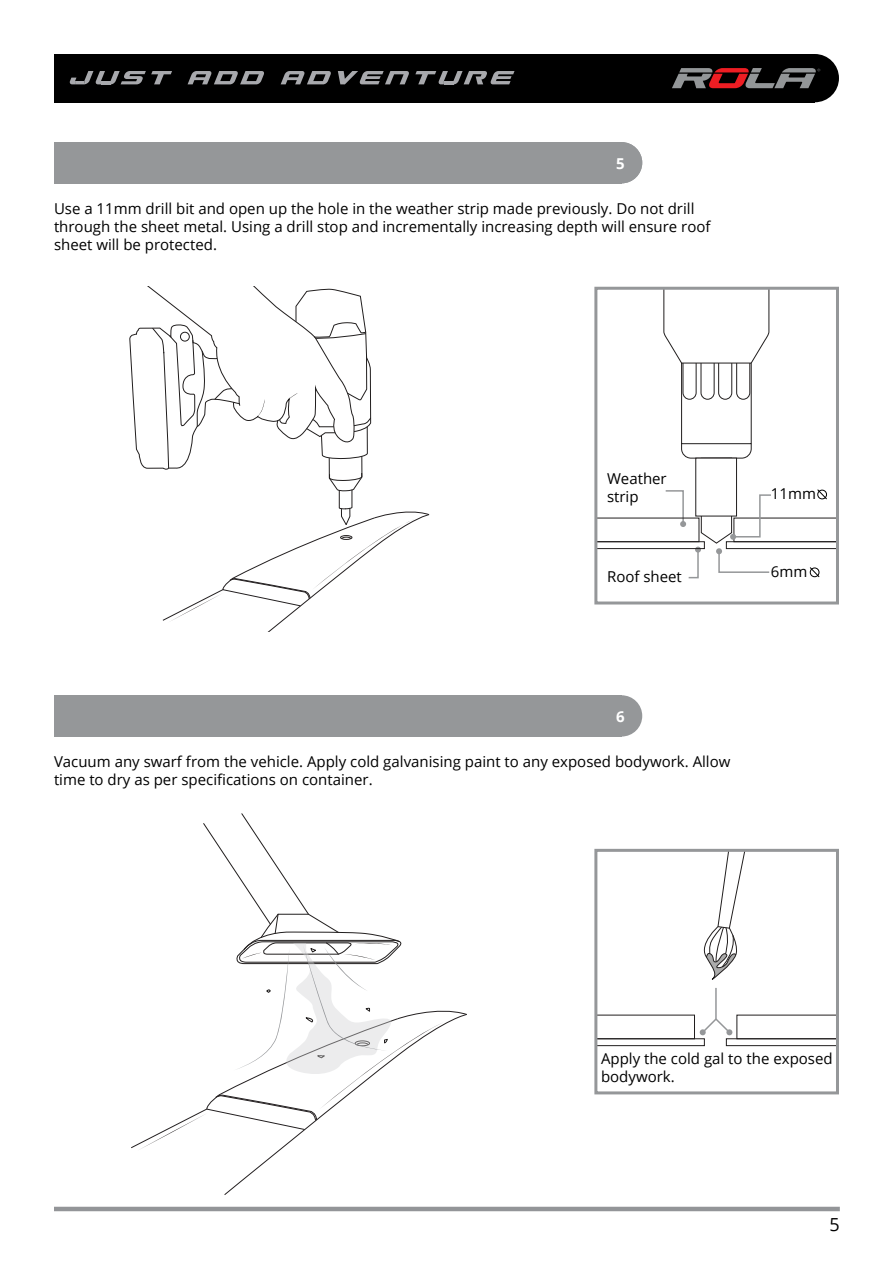
<style>
.page{position:relative;width:893px;height:1263px;background:#fff}
.page>*{position:absolute;margin:0;border:0;box-sizing:border-box;transform-origin:0 0}
.t1{font:18px "Open Sans";color:#000}
.t2{font:15px/18px "Open Sans";color:#000}
.t3{font:700 15px "Open Sans";color:#fff}
</style>
<div class="page">
<div style="left:54px;top:54px;width:761px;height:48px;background:#000"></div>
<div style="left:791px;top:54px;width:48px;height:48px;background:#000;border-radius:50%"></div>
<hr style="left:54px;top:1207px;width:786px;height:4px;background:#939598">
<svg style="left:415px;top:71px;width:99px;height:13px"></svg>
<svg style="left:338px;top:71px;width:71px;height:13px"></svg>
<svg style="left:281px;top:71px;width:50px;height:13px"></svg>
<svg style="left:188px;top:71px;width:76px;height:13px"></svg>
<svg style="left:70px;top:71px;width:102px;height:13px"></svg>
<svg style="left:672px;top:68px;width:148px;height:20px"></svg>
<div style="left:54px;top:695px;width:568px;height:41px;background:#959799"></div>
<div style="left:601px;top:695px;width:41px;height:41px;background:#959799;border-radius:50%"></div>
<div style="left:54px;top:142px;width:568px;height:41px;background:#959799"></div>
<div style="left:601px;top:142px;width:41px;height:41px;background:#959799;border-radius:50%"></div>
<svg style="left:129px;top:287px;width:301px;height:344px"></svg>
<div style="left:681px;top:363px;width:71px;height:81px;border:1px solid #211e1e"></div>
<svg style="left:663px;top:291px;width:107px;height:109px"></svg>
<div style="left:594px;top:287px;width:245px;height:317px;border:3px solid #959799"></div>
<svg style="left:596px;top:443px;width:241px;height:136px"></svg>
<svg style="left:131px;top:813px;width:336px;height:382px"></svg>
<div style="left:594px;top:849px;width:245px;height:245px;border:3px solid #959799"></div>
<svg style="left:596px;top:850px;width:241px;height:196px"></svg>
<p class="t3" style="left:616px;top:153px;width:10px">5</p>
<p class="t2" style="left:54px;top:199px;width:658px">Use a 11mm drill bit and open up the hole in the weather strip made previously. Do not drill through the sheet metal. Using a drill stop and incrementally increasing depth will ensure roof sheet will be protected.</p>
<p class="t2" style="left:607px;top:469px;width:61px">Weather strip</p>
<p class="t2" style="left:607px;top:567px;width:76px">Roof sheet</p>
<p class="t2" style="left:771px;top:484px;width:47px">11mm</p>
<p class="t2" style="left:771px;top:562px;width:38px">6mm</p>
<p class="t3" style="left:616px;top:706px;width:10px">6</p>
<p class="t2" style="left:54px;top:752px;width:678px">Vacuum any swarf from the vehicle. Apply cold galvanising paint to any exposed bodywork. Allow time to dry as per specifications on container.</p>
<p class="t2" style="left:601px;top:1049px;width:233px">Apply the cold gal to the exposed bodywork.</p>
<p class="t1" style="left:829px;top:1212px;width:12px">5</p>
</div>
